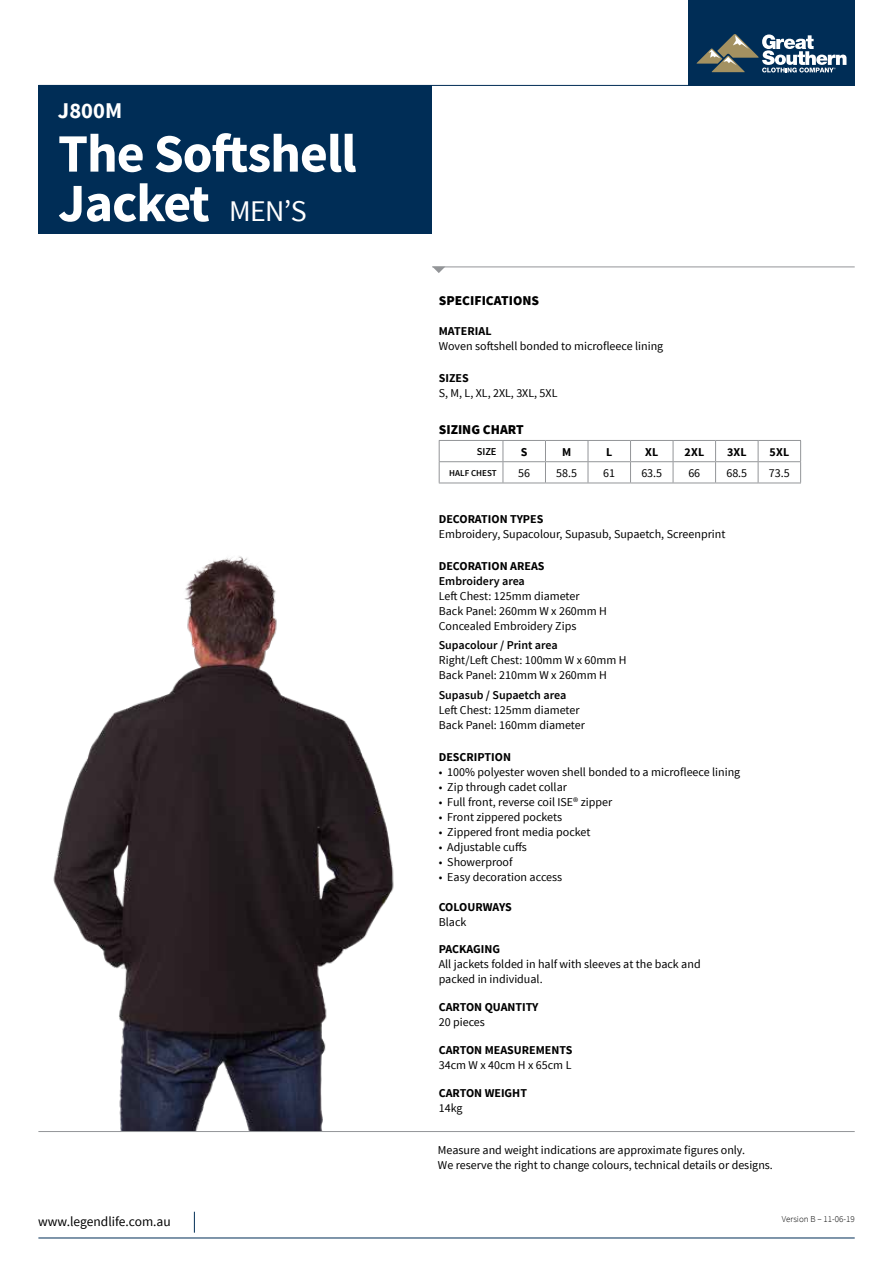
<style>
.page{position:relative;width:893px;height:1263px;background:#fff}
.page>*{position:absolute;margin:0;border:0;box-sizing:border-box;transform-origin:0 0}
.t1{font:700 54px/49.5px "Source Sans Pro";letter-spacing:-.02em;color:#fff}
.t2{font:700 22.5px "Source Sans Pro";color:#fff}
.t3{font:900 13.5px "Source Sans Pro";color:#000}
.t4{font:13.5px "Source Sans Pro";color:#000}
.t5{font:12px/15px "Source Sans Pro";color:#000}
.t6{font:700 12px "Source Sans Pro";color:#000}
.t7{font:600 12px "Source Sans Pro";color:#000}
.t8{font:600 10.5px "Source Sans Pro";color:#000}
.t9{font:300 9px "Source Sans Pro";color:#000}
.t10{font:600 9px "Source Sans Pro";color:#000}
.s1{font-weight:400;font-size:30px}
</style>
<div class="page">
<img style="left:53px;top:556px;width:341px;height:575px">
<div style="left:38px;top:85px;width:394px;height:149px;background:#002d56"></div>
<hr style="left:38px;top:1131px;width:817px;height:1px;background:#939598">
<hr style="left:38px;top:85px;width:817px;height:1px;background:#002d56">
<hr style="left:38px;top:1237px;width:817px;height:1px;background:#002d56">
<svg style="left:194px;top:1212px;width:1px;height:21px"></svg>
<hr style="left:432px;top:267px;width:423px;height:1px;background:#939598">
<svg style="left:432px;top:267px;width:13px;height:6px"></svg>
<div style="left:688px;top:0;width:167px;height:86px;background:#002d56"></div>
<hr style="left:439px;top:440px;width:64px;height:1px;background:#939598">
<hr style="left:503px;top:440px;width:42px;height:1px;background:#939598">
<hr style="left:545px;top:440px;width:43px;height:1px;background:#939598">
<hr style="left:588px;top:440px;width:42px;height:1px;background:#939598">
<hr style="left:630px;top:440px;width:43px;height:1px;background:#939598">
<hr style="left:673px;top:440px;width:43px;height:1px;background:#939598">
<hr style="left:716px;top:440px;width:42px;height:1px;background:#939598">
<hr style="left:758px;top:440px;width:43px;height:1px;background:#939598">
<svg style="left:439px;top:441px;width:1px;height:42px"></svg>
<svg style="left:800px;top:441px;width:1px;height:42px"></svg>
<hr style="left:439px;top:483px;width:64px;height:1px;background:#939598">
<hr style="left:503px;top:483px;width:42px;height:1px;background:#939598">
<hr style="left:545px;top:483px;width:43px;height:1px;background:#939598">
<hr style="left:588px;top:483px;width:42px;height:1px;background:#939598">
<hr style="left:630px;top:483px;width:43px;height:1px;background:#939598">
<hr style="left:673px;top:483px;width:43px;height:1px;background:#939598">
<hr style="left:716px;top:483px;width:42px;height:1px;background:#939598">
<hr style="left:758px;top:483px;width:43px;height:1px;background:#939598">
<hr style="left:439px;top:461px;width:64px;height:1px;background:#939598">
<hr style="left:503px;top:461px;width:42px;height:1px;background:#939598">
<svg style="left:503px;top:441px;width:1px;height:42px"></svg>
<hr style="left:545px;top:461px;width:43px;height:1px;background:#939598">
<svg style="left:545px;top:441px;width:1px;height:42px"></svg>
<hr style="left:588px;top:461px;width:42px;height:1px;background:#939598">
<svg style="left:588px;top:441px;width:1px;height:42px"></svg>
<hr style="left:630px;top:461px;width:43px;height:1px;background:#939598">
<svg style="left:630px;top:441px;width:1px;height:42px"></svg>
<hr style="left:673px;top:461px;width:43px;height:1px;background:#939598">
<svg style="left:673px;top:441px;width:1px;height:42px"></svg>
<hr style="left:716px;top:461px;width:42px;height:1px;background:#939598">
<svg style="left:715px;top:441px;width:1px;height:42px"></svg>
<hr style="left:758px;top:461px;width:43px;height:1px;background:#939598">
<svg style="left:758px;top:441px;width:1px;height:42px"></svg>
<svg style="left:697px;top:34px;width:149px;height:38px"></svg>
<h2 class="t2" style="left:58px;top:96px;width:66px">J800M</h2>
<h1 class="t1" style="left:58px;top:131px;width:300px">The Softshell<br>Jacket <span class="s1">MEN’S</span></h1>
<p class="t3" style="left:439px;top:292px;width:102px">SPECIFICATIONS</p>
<p class="t6" style="left:439px;top:323px;width:54px">MATERIAL</p>
<p class="t5" style="left:439px;top:339px;width:226px">Woven softshell bonded to microfleece lining</p>
<p class="t6" style="left:439px;top:370px;width:31px">SIZES</p>
<p class="t5" style="left:439px;top:386px;width:120px">S, M, L, XL, 2XL, 3XL, 5XL</p>
<p class="t3" style="left:439px;top:421px;width:86px">SIZING CHART</p>
<p class="t8" style="left:477px;top:445px;width:21px">SIZE</p>
<p class="t6" style="left:521px;top:444px;width:8px">S</p>
<p class="t6" style="left:562px;top:444px;width:11px">M</p>
<p class="t6" style="left:606px;top:444px;width:8px">L</p>
<p class="t6" style="left:645px;top:444px;width:15px">XL</p>
<p class="t6" style="left:684px;top:444px;width:21px">2XL</p>
<p class="t6" style="left:727px;top:444px;width:21px">3XL</p>
<p class="t6" style="left:769px;top:444px;width:21px">5XL</p>
<p class="t10" style="left:449px;top:467px;width:49px">HALF CHEST</p>
<p class="t5" style="left:518px;top:466px;width:13px">56</p>
<p class="t5" style="left:556px;top:466px;width:22px">58.5</p>
<p class="t5" style="left:603px;top:466px;width:13px">61</p>
<p class="t5" style="left:641px;top:466px;width:22px">63.5</p>
<p class="t5" style="left:688px;top:466px;width:13px">66</p>
<p class="t5" style="left:726px;top:466px;width:22px">68.5</p>
<p class="t5" style="left:769px;top:466px;width:22px">73.5</p>
<p class="t6" style="left:439px;top:511px;width:106px">DECORATION TYPES</p>
<p class="t5" style="left:439px;top:527px;width:288px">Embroidery, Supacolour, Supasub, Supaetch, Screenprint</p>
<p class="t6" style="left:439px;top:558px;width:107px">DECORATION AREAS</p>
<p class="t7" style="left:439px;top:574px;width:88px">Embroidery area</p>
<p class="t5" style="left:439px;top:589px;width:170px">Left Chest: 125mm diameter<br>Back Panel: 260mm W x 260mm H<br>Concealed Embroidery Zips</p>
<p class="t7" style="left:439px;top:638px;width:120px">Supacolour / Print area</p>
<p class="t5" style="left:439px;top:653px;width:189px">Right/Left Chest: 100mm W x 60mm H<br>Back Panel: 210mm W x 260mm H</p>
<p class="t7" style="left:439px;top:687px;width:129px">Supasub / Supaetch area</p>
<p class="t5" style="left:439px;top:702px;width:148px">Left Chest: 125mm diameter<br>Back Panel: 160mm diameter</p>
<p class="t6" style="left:439px;top:749px;width:74px">DESCRIPTION</p>
<p class="t5" style="left:439px;top:764px;width:303px">• 100% polyester woven shell bonded to a microfleece lining</p>
<p class="t5" style="left:439px;top:779px;width:130px">• Zip through cadet collar</p>
<p class="t5" style="left:439px;top:794px;width:175px">• Full front, reverse coil ISE® zipper</p>
<p class="t5" style="left:439px;top:809px;width:125px">• Front zippered pockets</p>
<p class="t5" style="left:439px;top:824px;width:153px">• Zippered front media pocket</p>
<p class="t5" style="left:439px;top:839px;width:90px">• Adjustable cuffs</p>
<p class="t5" style="left:439px;top:854px;width:75px">• Showerproof</p>
<p class="t5" style="left:439px;top:869px;width:125px">• Easy decoration access</p>
<p class="t6" style="left:439px;top:899px;width:75px">COLOURWAYS</p>
<p class="t5" style="left:439px;top:914px;width:29px">Black</p>
<p class="t6" style="left:439px;top:942px;width:63px">PACKAGING</p>
<p class="t5" style="left:439px;top:957px;width:263px">All jackets folded in half with sleeves at the back and packed in individual.</p>
<p class="t6" style="left:439px;top:999px;width:101px">CARTON QUANTITY</p>
<p class="t5" style="left:439px;top:1015px;width:48px">20 pieces</p>
<p class="t6" style="left:439px;top:1042px;width:135px">CARTON MEASUREMENTS</p>
<p class="t5" style="left:439px;top:1058px;width:134px">34cm W x 40cm H x 65cm L</p>
<p class="t6" style="left:439px;top:1085px;width:90px">CARTON WEIGHT</p>
<p class="t5" style="left:439px;top:1100px;width:25px">14kg</p>
<p class="t5" style="left:438px;top:1143px;width:336px">Measure and weight indications are approximate figures only.<br>We reserve the right to change colours, technical details or designs.</p>
<p class="t4" style="left:38px;top:1213px;width:134px">www.legendlife.com.au</p>
<p class="t9" style="left:782px;top:1214px;width:74px">Version B – 11-06-19</p>
</div>
